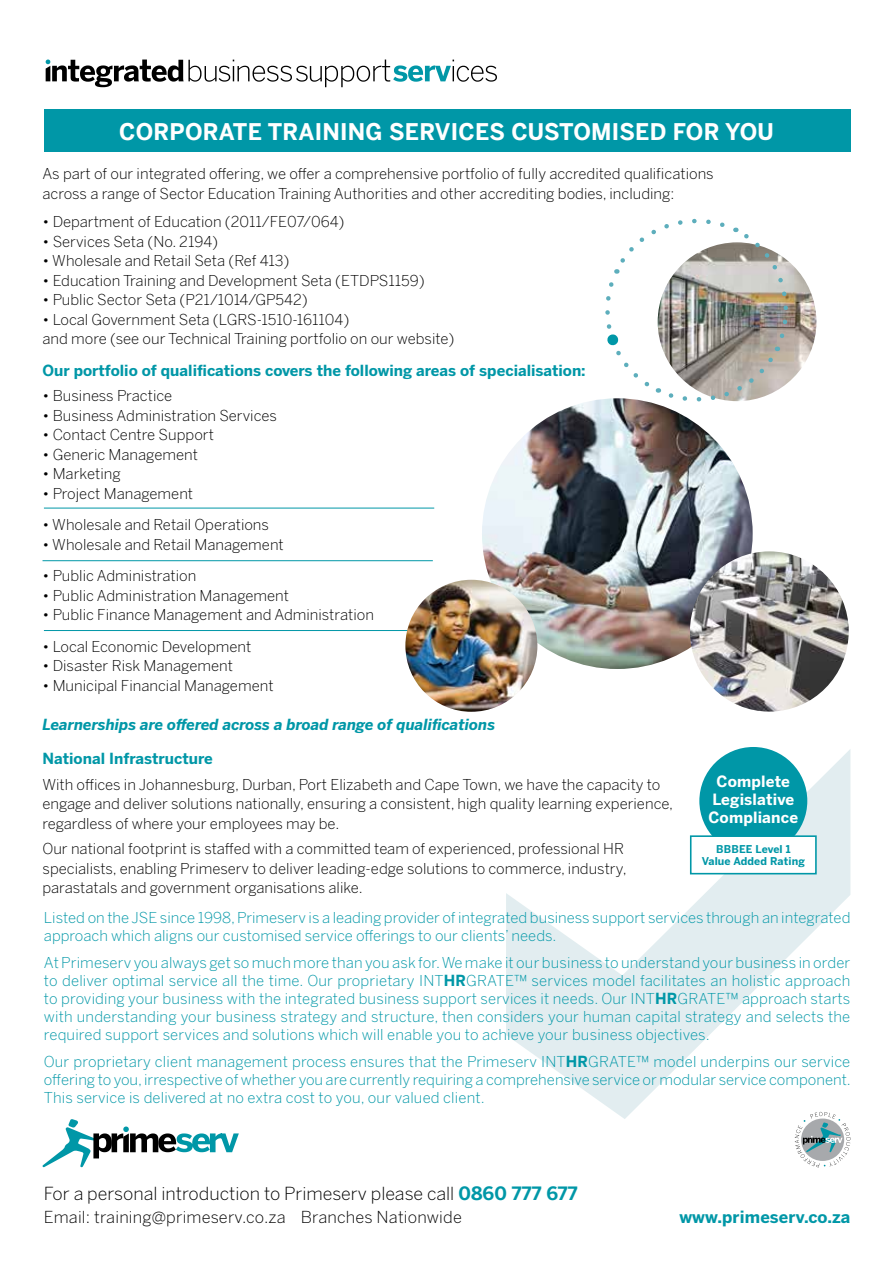
<style>
.page{position:relative;width:893px;height:1263px;background:#fff}
.page>*{position:absolute;margin:0;border:0;box-sizing:border-box;transform-origin:0 0}
.t1{font:700 22.5px "Benton Sans";letter-spacing:.01em;color:#fff}
.t2{font:300 18px "Benton Sans";color:#000}
.t3{font:300 16.5px "Benton Sans";letter-spacing:.01em;color:#000}
.t4{font:700 16.5px "Benton Sans";letter-spacing:.01em;color:#0097a7}
.t5{font:700 15.3px/18.3px "Benton Sans";letter-spacing:.01em;color:#fff;text-align:center}
.t6{font:300 15px/19.5px "Benton Sans";color:#000}
.t7{font:300 15px/18px "Benton Sans";color:#0097a7;text-align:justify}
.t8{font:700 15px "Benton Sans";color:#0097a7}
.t9{font:italic 700 15px "Benton Sans";color:#0097a7}
.t10{font:700 10.65px/11.7px "Benton Sans";letter-spacing:.01em;color:#0097a7;text-align:center}
.s1{font-weight:700}
.s2{font-weight:700;color:#0097a7}
</style>
<div class="page">
<svg style="left:506px;top:747px;width:345px;height:372px"></svg>
<img style="left:482px;top:398px;width:271px;height:271px;border-radius:135px">
<img style="left:658px;top:242px;width:158px;height:159px;border-radius:79px">
<img style="left:690px;top:551px;width:159px;height:161px">
<svg style="left:46px;top:60px;width:451px;height:27px"></svg>
<svg style="left:42px;top:1119px;width:197px;height:48px"></svg>
<div style="left:699px;top:747px;width:108px;height:108px;background:#0097a7;border-radius:50%"></div>
<div style="left:690px;top:835px;width:127px;height:39px;background:#fff;border:2px solid #0097a7"></div>
<hr style="left:44px;top:508px;width:390px;height:1px;background:#0097a7">
<hr style="left:43px;top:560px;width:390px;height:1px;background:#0097a7">
<hr style="left:44px;top:630px;width:390px;height:1px;background:#0097a7">
<svg style="left:599px;top:218px;width:195px;height:189px"></svg>
<div style="left:44px;top:109px;width:806px;height:43px;background:#0097a7"></div>
<img style="left:405px;top:580px;width:132px;height:132px;border-radius:66px">
<svg style="left:795px;top:1112px;width:55px;height:55px"></svg>
<h1 class="t1" style="left:119px;top:118px;width:656px">CORPORATE TRAINING SERVICES CUSTOMISED FOR YOU</h1>
<p class="t6" style="left:43px;top:164px;width:673px">As part of our integrated offering, we offer a comprehensive portfolio of fully accredited qualifications across a range of Sector Education Training Authorities and other accrediting bodies, including:</p>
<p class="t6" style="left:43px;top:212px;width:303px">• Department of Education (2011/FE07/064)</p>
<p class="t6" style="left:43px;top:231px;width:177px">• Services Seta (No. 2194)</p>
<p class="t6" style="left:43px;top:251px;width:249px">• Wholesale and Retail Seta (Ref 413)</p>
<p class="t6" style="left:43px;top:270px;width:384px">• Education Training and Development Seta (ETDPS1159)</p>
<p class="t6" style="left:43px;top:290px;width:267px">• Public Sector Seta (P21/1014/GP542)</p>
<p class="t6" style="left:43px;top:309px;width:413px">• Local Government Seta (LGRS-1510-161104)<br>and more (see our Technical Training portfolio on our website)</p>
<p class="t8" style="left:43px;top:361px;width:545px">Our portfolio of qualifications covers the following areas of specialisation:</p>
<p class="t6" style="left:43px;top:386px;width:131px">• Business Practice</p>
<p class="t6" style="left:43px;top:405px;width:236px">• Business Administration Services</p>
<p class="t6" style="left:43px;top:425px;width:173px">• Contact Centre Support</p>
<p class="t6" style="left:43px;top:444px;width:157px">• Generic Management</p>
<p class="t6" style="left:43px;top:464px;width:80px">• Marketing</p>
<p class="t6" style="left:43px;top:483px;width:152px">• Project Management</p>
<p class="t6" style="left:43px;top:515px;width:228px">• Wholesale and Retail Operations</p>
<p class="t6" style="left:43px;top:534px;width:243px">• Wholesale and Retail Management</p>
<p class="t6" style="left:43px;top:566px;width:155px">• Public Administration</p>
<p class="t6" style="left:43px;top:585px;width:248px">• Public Administration Management</p>
<p class="t6" style="left:43px;top:605px;width:333px">• Public Finance Management and Administration</p>
<p class="t6" style="left:43px;top:636px;width:210px">• Local Economic Development</p>
<p class="t6" style="left:43px;top:656px;width:192px">• Disaster Risk Management</p>
<p class="t6" style="left:43px;top:675px;width:233px">• Municipal Financial Management</p>
<p class="t9" style="left:43px;top:715px;width:454px">Learnerships are offered across a broad range of qualifications</p>
<p class="t8" style="left:43px;top:749px;width:172px">National Infrastructure</p>
<p class="t6" style="left:43px;top:774px;width:632px">With offices in Johannesburg, Durban, Port Elizabeth and Cape Town, we have the capacity to engage and deliver solutions nationally, ensuring a consistent, high quality learning experience, regardless of where your employees may be.</p>
<p class="t6" style="left:43px;top:839px;width:586px">Our national footprint is staffed with a committed team of experienced, professional HR specialists, enabling Primeserv to deliver leading-edge solutions to commerce, industry, parastatals and government organisations alike.</p>
<p class="t7" style="left:44px;top:908px;width:808px">Listed on the JSE since 1998, Primeserv is a leading provider of integrated business support services through an integrated approach which aligns our customised service offerings to our clients’ needs.</p>
<p class="t7" style="left:44px;top:953px;width:808px">At Primeserv you always get so much more than you ask for. We make it our business to understand your business in order to deliver optimal service all the time. Our proprietary INT<span class="s1">HR</span>GRATE™ services model facilitates an holistic approach to providing your business with the integrated business support services it needs. Our INT<span class="s1">HR</span>GRATE™ approach starts with understanding your business strategy and structure, then considers your human capital strategy and selects the required support services and solutions which will enable you to achieve your business objectives.</p>
<p class="t7" style="left:44px;top:1052px;width:808px">Our proprietary client management process ensures that the Primeserv INT<span class="s1">HR</span>GRATE™ model underpins our service offering to you, irrespective of whether you are currently requiring a comprehensive service or modular service component.<br>This service is delivered at no extra cost to you, our valued client.</p>
<p class="t5" style="left:708px;top:772px;width:91px">Complete<br>Legislative<br>Compliance</p>
<p class="t10" style="left:702px;top:844px;width:105px">BBBEE Level 1<br>Value Added Rating</p>
<p class="t2" style="left:44px;top:1183px;width:535px">For a personal introduction to Primeserv please call <span class="s2">0860 777 677</span></p>
<p class="t3" style="left:44px;top:1207px;width:420px">Email: training@primeserv.co.za Branches Nationwide</p>
<p class="t4" style="left:679px;top:1206px;width:173px">www.primeserv.co.za</p>
</div>
